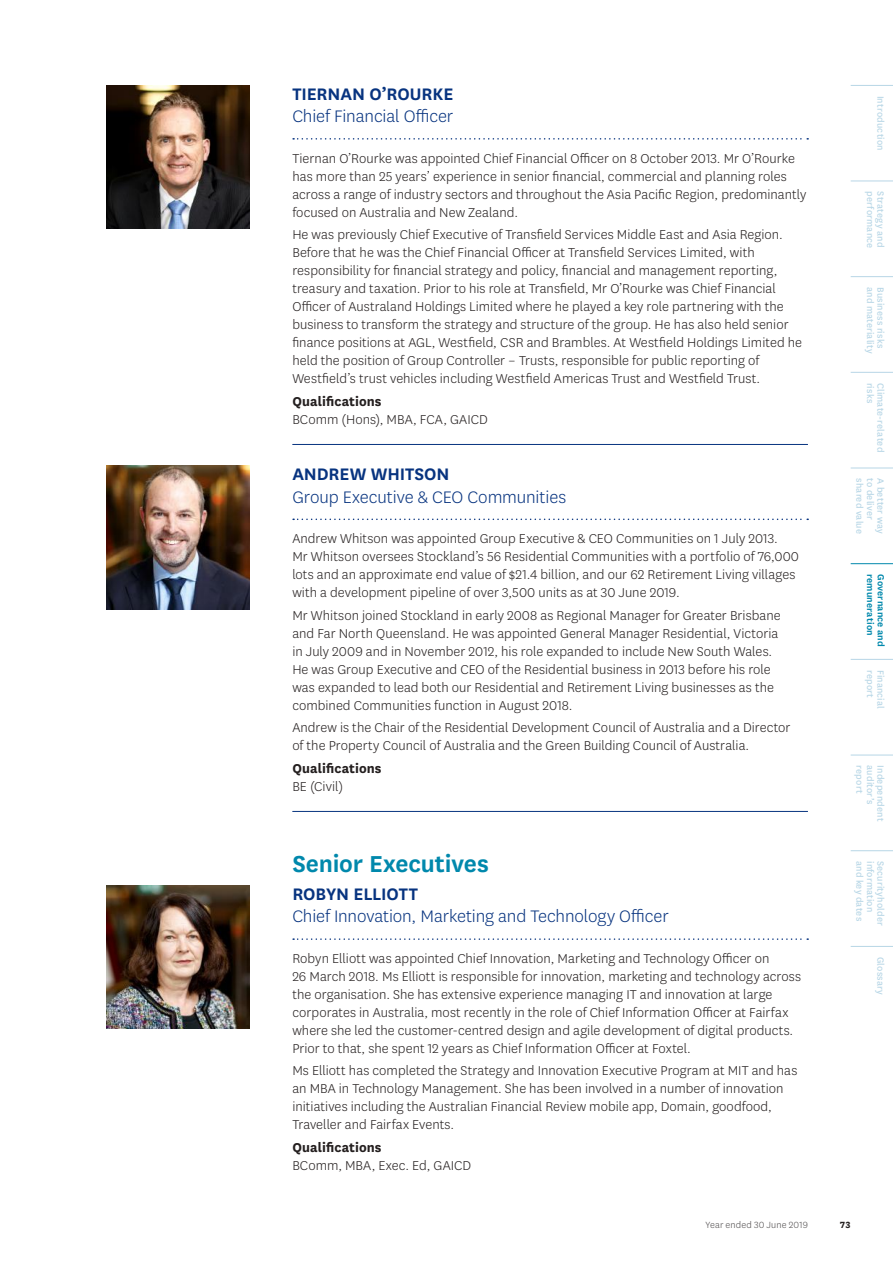
<style>
.page{position:relative;width:893px;height:1263px;background:#fff}
.page>*{position:absolute;margin:0;border:0;box-sizing:border-box;transform-origin:0 0}
.t1{font:27px "National Semibold PL";letter-spacing:-.005em;color:#0088ac}
.t2{font:19.5px "National Light PL";letter-spacing:-.005em;color:#07337f}
.t3{font:19.5px "National Semibold PL";letter-spacing:-.005em;color:#07337f}
.t4{font:15px/18px "National Light PL";letter-spacing:.005em;color:#241f1f}
.t5{font:15px "National Bold PL";letter-spacing:.005em;color:#241f1f}
.t6{font:10.5px "National Regular PL";letter-spacing:.015em;color:#b7d6e6}
.t7{font:10.5px "National Semibold PL";letter-spacing:.015em;color:#0088ac}
.t8{font:10.5px "National Light PL";letter-spacing:.015em;color:#4e4b4c}
.t9{font:10.5px "National Bold PL";color:#241f1f}
</style>
<div class="page">
<img style="left:106px;top:85px;width:144px;height:144px">
<svg style="left:293px;top:138px;width:515px;height:2px"></svg>
<img style="left:106px;top:465px;width:144px;height:144px">
<svg style="left:293px;top:518px;width:515px;height:2px"></svg>
<hr style="left:292px;top:811px;width:516px;height:1px;background:#07337f">
<hr style="left:292px;top:444px;width:516px;height:1px;background:#07337f">
<img style="left:106px;top:885px;width:144px;height:144px">
<svg style="left:293px;top:938px;width:515px;height:2px"></svg>
<hr style="left:851px;top:276px;width:42px;height:1px;background:#b7d6e6">
<hr style="left:851px;top:181px;width:42px;height:1px;background:#b7d6e6">
<hr style="left:851px;top:85px;width:42px;height:1px;background:#b7d6e6">
<hr style="left:851px;top:372px;width:42px;height:1px;background:#b7d6e6">
<hr style="left:851px;top:468px;width:42px;height:1px;background:#b7d6e6">
<hr style="left:851px;top:563px;width:42px;height:1px;background:#0088ac">
<hr style="left:851px;top:659px;width:42px;height:1px;background:#b7d6e6">
<hr style="left:851px;top:755px;width:42px;height:1px;background:#b7d6e6">
<hr style="left:851px;top:850px;width:42px;height:1px;background:#b7d6e6">
<hr style="left:851px;top:946px;width:42px;height:1px;background:#b7d6e6">
<h2 class="t3" style="left:292px;top:80px;width:162px">TIERNAN O’ROURKE</h2>
<h2 class="t2" style="left:292px;top:104px;width:162px">Chief Financial Officer</h2>
<p class="t4" style="left:292px;top:149px;width:516px">Tiernan O’Rourke was appointed Chief Financial Officer on 8 October 2013. Mr O’Rourke has more than 25 years’ experience in senior financial, commercial and planning roles across a range of industry sectors and throughout the Asia Pacific Region, predominantly focused on Australia and New Zealand.</p>
<p class="t4" style="left:292px;top:225px;width:511px">He was previously Chief Executive of Transfield Services Middle East and Asia Region.<br>Before that he was the Chief Financial Officer at Transfield Services Limited, with responsibility for financial strategy and policy, financial and management reporting, treasury and taxation. Prior to his role at Transfield, Mr O’Rourke was Chief Financial Officer of Australand Holdings Limited where he played a key role partnering with the business to transform the strategy and structure of the group. He has also held senior finance positions at AGL, Westfield, CSR and Brambles. At Westfield Holdings Limited he held the position of Group Controller – Trusts, responsible for public reporting of Westfield’s trust vehicles including Westfield Americas Trust and Westfield Trust.</p>
<p class="t5" style="left:292px;top:390px;width:91px">Qualifications</p>
<p class="t4" style="left:292px;top:410px;width:197px">BComm (Hons), MBA, FCA, GAICD</p>
<h2 class="t3" style="left:292px;top:461px;width:159px">ANDREW WHITSON</h2>
<h2 class="t2" style="left:292px;top:484px;width:275px">Group Executive &amp; CEO Communities</h2>
<p class="t4" style="left:292px;top:529px;width:508px">Andrew Whitson was appointed Group Executive &amp; CEO Communities on 1 July 2013.<br>Mr Whitson oversees Stockland’s 56 Residential Communities with a portfolio of 76,000 lots and an approximate end value of $21.4 billion, and our 62 Retirement Living villages with a development pipeline of over 3,500 units as at 30 June 2019.</p>
<p class="t4" style="left:292px;top:606px;width:490px">Mr Whitson joined Stockland in early 2008 as Regional Manager for Greater Brisbane and Far North Queensland. He was appointed General Manager Residential, Victoria in July 2009 and in November 2012, his role expanded to include New South Wales.<br>He was Group Executive and CEO of the Residential business in 2013 before his role was expanded to lead both our Residential and Retirement Living businesses as the combined Communities function in August 2018.</p>
<p class="t4" style="left:292px;top:718px;width:500px">Andrew is the Chair of the Residential Development Council of Australia and a Director of the Property Council of Australia and the Green Building Council of Australia.</p>
<p class="t5" style="left:292px;top:757px;width:91px">Qualifications</p>
<p class="t4" style="left:292px;top:777px;width:52px">BE (Civil)</p>
<h1 class="t1" style="left:292px;top:845px;width:198px">Senior Executives</h1>
<h2 class="t3" style="left:292px;top:880px;width:127px">ROBYN ELLIOTT</h2>
<h2 class="t2" style="left:292px;top:904px;width:378px">Chief Innovation, Marketing and Technology Officer</h2>
<p class="t4" style="left:292px;top:949px;width:510px">Robyn Elliott was appointed Chief Innovation, Marketing and Technology Officer on<br>26 March 2018. Ms Elliott is responsible for innovation, marketing and technology across the organisation. She has extensive experience managing IT and innovation at large corporates in Australia, most recently in the role of Chief Information Officer at Fairfax where she led the customer-centred design and agile development of digital products.<br>Prior to that, she spent 12 years as Chief Information Officer at Foxtel.</p>
<p class="t4" style="left:292px;top:1061px;width:506px">Ms Elliott has completed the Strategy and Innovation Executive Program at MIT and has an MBA in Technology Management. She has been involved in a number of innovation initiatives including the Australian Financial Review mobile app, Domain, goodfood, Traveller and Fairfax Events.</p>
<p class="t5" style="left:292px;top:1137px;width:91px">Qualifications</p>
<p class="t4" style="left:292px;top:1156px;width:180px">BComm, MBA, Exec. Ed, GAICD</p>
<p class="t6" style="left:888px;top:96px;width:56px;rotate:90deg">Introduction</p>
<p class="t6" style="left:877px;top:191px;width:58px;rotate:90deg">performance</p>
<p class="t6" style="left:888px;top:191px;width:57px;rotate:90deg">Strategy and</p>
<p class="t6" style="left:877px;top:287px;width:68px;rotate:90deg">and materiality</p>
<p class="t6" style="left:888px;top:287px;width:63px;rotate:90deg">Business risks</p>
<p class="t6" style="left:877px;top:383px;width:22px;rotate:90deg">risks</p>
<p class="t6" style="left:888px;top:383px;width:71px;rotate:90deg">Climate-related</p>
<p class="t6" style="left:867px;top:478px;width:57px;rotate:90deg">shared value</p>
<p class="t6" style="left:877px;top:478px;width:43px;rotate:90deg">to deliver</p>
<p class="t6" style="left:888px;top:478px;width:57px;rotate:90deg">A better way</p>
<p class="t7" style="left:878px;top:574px;width:63px;rotate:90deg">remuneration</p>
<p class="t7" style="left:888px;top:574px;width:74px;rotate:90deg">Governance and</p>
<p class="t6" style="left:877px;top:670px;width:30px;rotate:90deg">report</p>
<p class="t6" style="left:888px;top:670px;width:41px;rotate:90deg">Financial</p>
<p class="t6" style="left:867px;top:765px;width:30px;rotate:90deg">report</p>
<p class="t6" style="left:877px;top:765px;width:40px;rotate:90deg">auditor’s</p>
<p class="t6" style="left:888px;top:765px;width:57px;rotate:90deg">Independent</p>
<p class="t6" style="left:867px;top:861px;width:61px;rotate:90deg">and key dates</p>
<p class="t6" style="left:877px;top:861px;width:53px;rotate:90deg">information</p>
<p class="t6" style="left:888px;top:861px;width:66px;rotate:90deg">Securityholder</p>
<p class="t6" style="left:888px;top:957px;width:40px;rotate:90deg">Glossary</p>
<p class="t8" style="left:705px;top:1218px;width:104px">Year ended 30 June 2019</p>
<p class="t9" style="left:840px;top:1218px;width:12px">73</p>
</div>
